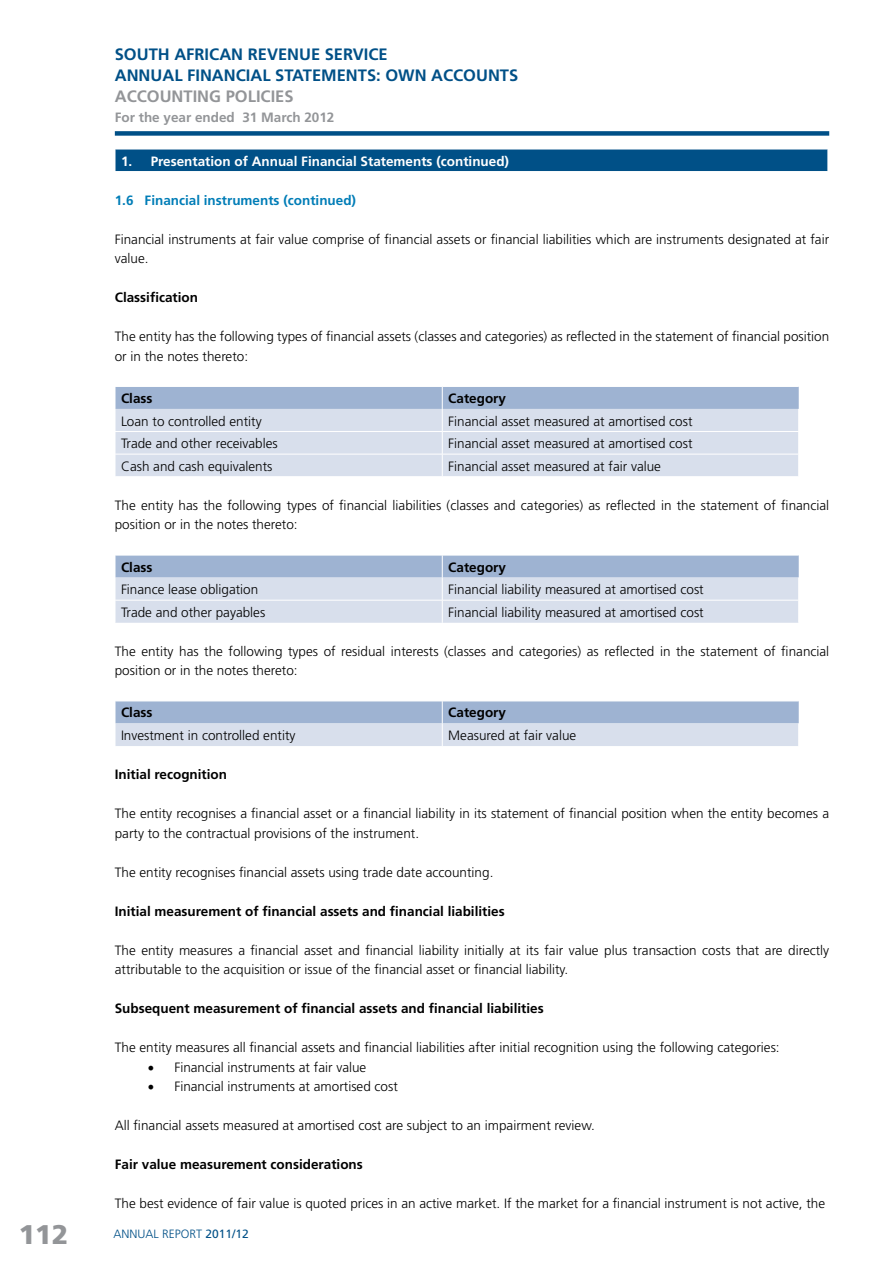
<style>
.page{position:relative;width:893px;height:1263px;background:#fff}
.page>*{position:absolute;margin:0;border:0;box-sizing:border-box;transform-origin:0 0}
.t1{font:900 27px "Frutiger";color:#939598}
.t2{font:700 16.5px/21px "Frutiger";color:#005087}
.t3{font:700 16.5px "Frutiger";color:#939598}
.t4{font:300 13.5px/19.5px "Frutiger";color:#000}
.t5{font:700 13.5px "Frutiger";color:#000}
.t6{font:700 13.5px "Frutiger";color:#fff}
.t7{font:700 13.5px "Frutiger";color:#007db7}
.t8{font:700 13.5px "Frutiger";color:#939598}
.t9{font:300 12px "Frutiger";color:#005087}
.s1{font-family:"Minion Pro";font-weight:400;font-size:18px}
.s2{font-weight:400}
</style>
<div class="page">
<div style="left:115px;top:149px;width:713px;height:23px;background:#005087"></div>
<svg style="left:115px;top:150px;width:1px;height:21px"></svg>
<hr style="left:115px;top:149px;width:713px;height:1px;background:#fff">
<hr style="left:115px;top:171px;width:713px;height:1px;background:#fff">
<svg style="left:115px;top:387px;width:684px;height:89px;background:#cad5e6"></svg>
<svg style="left:115px;top:555px;width:684px;height:68px;background:#c6d2e4"></svg>
<svg style="left:115px;top:701px;width:684px;height:45px;background:#bccadf"></svg>
<hr style="left:442px;top:701px;width:357px;height:1px;background:#fff">
<div style="left:115px;top:131px;width:714px;height:5px;background:#005087"></div>
<p class="t2" style="left:115px;top:44px;width:405px">SOUTH AFRICAN REVENUE SERVICE<br>ANNUAL FINANCIAL STATEMENTS: OWN ACCOUNTS</p>
<p class="t3" style="left:115px;top:87px;width:180px">ACCOUNTING POLICIES</p>
<p class="t8" style="left:115px;top:109px;width:221px">For the year ended 31 March 2012</p>
<p class="t6" style="left:121px;top:153px;width:390px">1. Presentation of Annual Financial Statements (continued)</p>
<p class="t7" style="left:115px;top:192px;width:243px">1.6 Financial instruments (continued)</p>
<p class="t4" style="left:115px;top:229px;width:716px">Financial instruments at fair value comprise of financial assets or financial liabilities which are instruments designated at fair value.</p>
<p class="t5" style="left:115px;top:290px;width:85px">Classification</p>
<p class="t4" style="left:115px;top:327px;width:716px">The entity has the following types of financial assets (classes and categories) as reflected in the statement of financial position or in the notes thereto:</p>
<p class="t5" style="left:121px;top:390px;width:33px">Class</p>
<p class="t5" style="left:448px;top:390px;width:59px">Category</p>
<p class="t4" style="left:121px;top:411px;width:142px">Loan to controlled entity</p>
<p class="t4" style="left:448px;top:411px;width:246px">Financial asset measured at amortised cost</p>
<p class="t4" style="left:121px;top:434px;width:158px">Trade and other receivables</p>
<p class="t4" style="left:448px;top:434px;width:246px">Financial asset measured at amortised cost</p>
<p class="t4" style="left:121px;top:456px;width:153px">Cash and cash equivalents</p>
<p class="t4" style="left:448px;top:456px;width:214px">Financial asset measured at fair value</p>
<p class="t4" style="left:115px;top:495px;width:716px">The entity has the following types of financial liabilities (classes and categories) as reflected in the statement of financial position or in the notes thereto:</p>
<p class="t5" style="left:121px;top:559px;width:33px">Class</p>
<p class="t5" style="left:448px;top:559px;width:59px">Category</p>
<p class="t4" style="left:121px;top:580px;width:139px">Finance lease obligation</p>
<p class="t4" style="left:448px;top:580px;width:257px">Financial liability measured at amortised cost</p>
<p class="t4" style="left:121px;top:602px;width:146px">Trade and other payables</p>
<p class="t4" style="left:448px;top:602px;width:257px">Financial liability measured at amortised cost</p>
<p class="t4" style="left:115px;top:641px;width:716px">The entity has the following types of residual interests (classes and categories) as reflected in the statement of financial position or in the notes thereto:</p>
<p class="t5" style="left:121px;top:705px;width:33px">Class</p>
<p class="t5" style="left:448px;top:705px;width:59px">Category</p>
<p class="t4" style="left:121px;top:726px;width:176px">Investment in controlled entity</p>
<p class="t4" style="left:448px;top:726px;width:130px">Measured at fair value</p>
<p class="t5" style="left:115px;top:766px;width:114px">Initial recognition</p>
<p class="t4" style="left:115px;top:804px;width:716px">The entity recognises a financial asset or a financial liability in its statement of financial position when the entity becomes a party to the contractual provisions of the instrument.</p>
<p class="t4" style="left:115px;top:862px;width:380px">The entity recognises financial assets using trade date accounting.</p>
<p class="t5" style="left:115px;top:903px;width:391px">Initial measurement of financial assets and financial liabilities</p>
<p class="t4" style="left:115px;top:940px;width:716px">The entity measures a financial asset and financial liability initially at its fair value plus transaction costs that are directly attributable to the acquisition or issue of the financial asset or financial liability.</p>
<p class="t5" style="left:115px;top:1000px;width:430px">Subsequent measurement of financial assets and financial liabilities</p>
<p class="t4" style="left:115px;top:1038px;width:666px">The entity measures all financial assets and financial liabilities after initial recognition using the following categories:</p>
<p class="t4" style="left:147px;top:1057px;width:220px"><span class="s1">•</span> Financial instruments at fair value</p>
<p class="t4" style="left:147px;top:1077px;width:252px"><span class="s1">•</span> Financial instruments at amortised cost</p>
<p class="t4" style="left:115px;top:1116px;width:482px">All financial assets measured at amortised cost are subject to an impairment review.</p>
<p class="t5" style="left:115px;top:1156px;width:250px">Fair value measurement considerations</p>
<p class="t4" style="left:115px;top:1194px;width:712px">The best evidence of fair value is quoted prices in an active market. If the market for a financial instrument is not active, the</p>
<h1 class="t1" style="left:19px;top:1218px;width:51px">112</h1>
<p class="t9" style="left:113px;top:1227px;width:137px">ANNUAL REPORT <span class="s2">2011/12</span></p>
</div>
